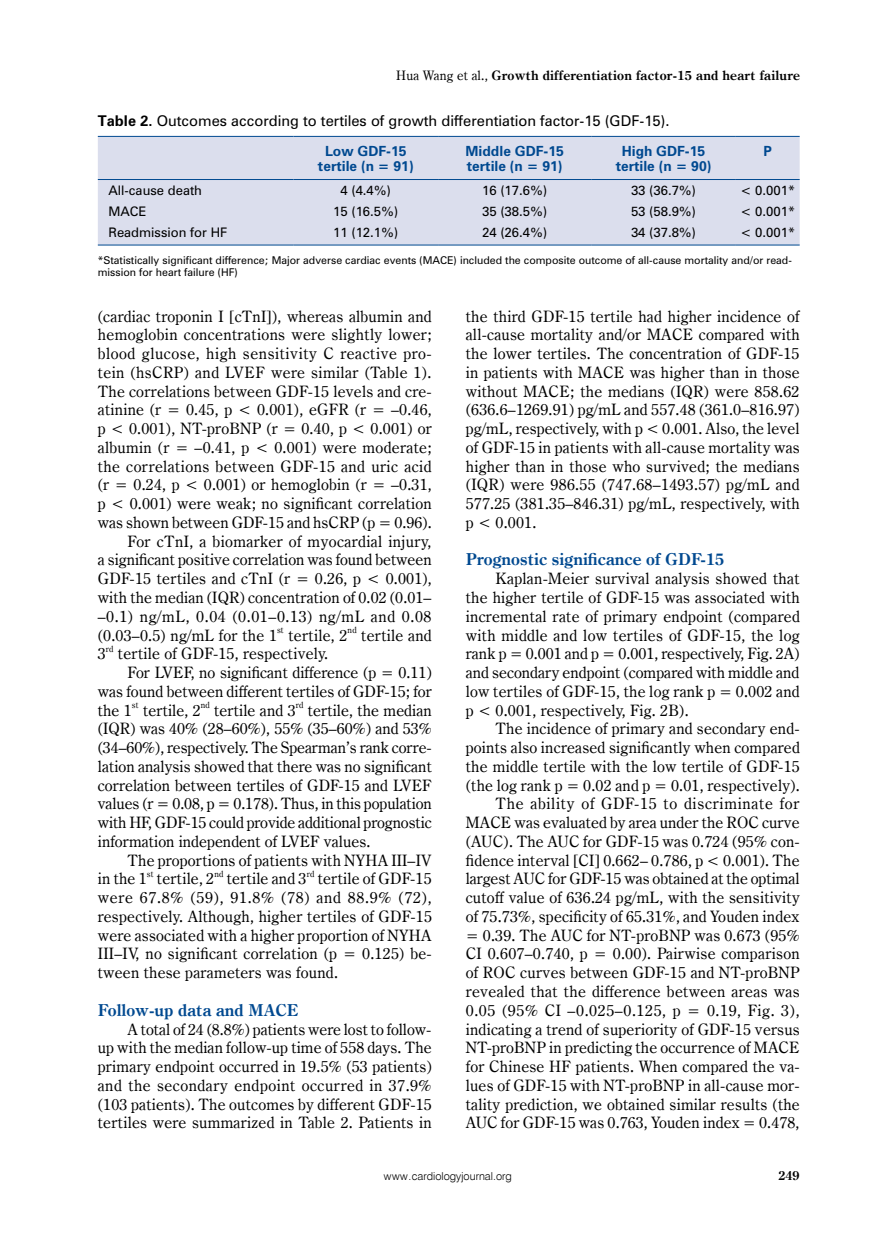
<style>
.page{position:relative;width:872px;height:1234px;background:#fff}
.page>*{position:absolute;margin:0;border:0;box-sizing:border-box;transform-origin:0 0}
._06_-_Śródtytuł_-_2{font:700 16.5px "Century Oldst EU";color:#004990}
._08_-_Tekst{font:15.75px/18.8px "Century Oldst EU";letter-spacing:.015em;color:#000;text-align:justify}
._12_-_Tabela_numer{font:13.5px "Zurich PL";color:#000}
.t1{font:700 13.05px "Century Oldst EU";letter-spacing:.015em;color:#000}
._13_-_Tabela_-_nagłó{font:700 12.75px/15px "Zurich PL";color:#004990;text-align:center}
.t2{font:700 12.75px "Century Oldst EU";color:#000}
._14_-_Tabela_-_tekst{font:12px "Zurich PL";color:#000}
.t3{font:10.95px "Swis 721 Lt EU";color:#000}
._14_-_Tabela_przypis{font:9.75px/11.9px "Zurich PL";color:#000}
._08_-_Tekst-2{font:8.7px "Century Oldst EU";letter-spacing:.005em;color:#000}
.s1{font-weight:400}
.s2{font-weight:700}
</style>
<div class="page">
<div style="left:98px;top:137px;width:701px;height:107px;background:#dbdeed"></div>
<hr style="left:98px;top:244px;width:195px;height:1px;background:#004990">
<hr style="left:293px;top:244px;width:145px;height:1px;background:#004990">
<hr style="left:438px;top:244px;width:153px;height:1px;background:#004990">
<hr style="left:591px;top:244px;width:145px;height:1px;background:#004990">
<hr style="left:736px;top:244px;width:63px;height:1px;background:#004990">
<hr style="left:98px;top:136px;width:195px;height:1px;background:#004990">
<hr style="left:293px;top:136px;width:145px;height:1px;background:#004990">
<hr style="left:438px;top:136px;width:153px;height:1px;background:#004990">
<hr style="left:591px;top:136px;width:145px;height:1px;background:#004990">
<hr style="left:736px;top:136px;width:63px;height:1px;background:#004990">
<hr style="left:98px;top:179px;width:195px;height:1px;background:#004990">
<hr style="left:293px;top:179px;width:145px;height:1px;background:#004990">
<hr style="left:438px;top:179px;width:153px;height:1px;background:#004990">
<hr style="left:591px;top:179px;width:145px;height:1px;background:#004990">
<hr style="left:736px;top:179px;width:63px;height:1px;background:#004990">
<p class="t1" style="left:396px;top:67px;width:405px"><span class="s1">Hua Wang et al.,</span> Growth differentiation factor-15 and heart failure</p>
<p class="_12_-_Tabela_numer" style="left:98px;top:111px;width:573px"><span class="s2">Table 2.</span> Outcomes according to tertiles of growth differentiation factor-15 (GDF-15).</p>
<p class="_13_-_Tabela_-_nagłó" style="left:318px;top:143px;width:97px">Low GDF-15 tertile (n = 91)</p>
<p class="_13_-_Tabela_-_nagłó" style="left:465px;top:143px;width:100px;text-align:left">Middle GDF-15 tertile (n = 91)</p>
<p class="_13_-_Tabela_-_nagłó" style="left:615px;top:143px;width:97px">High GDF-15 tertile (n = 90)</p>
<p class="_13_-_Tabela_-_nagłó" style="left:763px;top:143px;width:10px">P</p>
<p class="_14_-_Tabela_-_tekst" style="left:108px;top:182px;width:95px">All-cause death</p>
<p class="_14_-_Tabela_-_tekst" style="left:340px;top:182px;width:52px">4 (4.4%)</p>
<p class="_14_-_Tabela_-_tekst" style="left:482px;top:182px;width:67px">16 (17.6%)</p>
<p class="_14_-_Tabela_-_tekst" style="left:631px;top:182px;width:67px">33 (36.7%)</p>
<p class="_14_-_Tabela_-_tekst" style="left:740px;top:182px;width:56px">&lt; 0.001*</p>
<p class="_14_-_Tabela_-_tekst" style="left:108px;top:203px;width:40px">MACE</p>
<p class="_14_-_Tabela_-_tekst" style="left:333px;top:203px;width:67px">15 (16.5%)</p>
<p class="_14_-_Tabela_-_tekst" style="left:482px;top:203px;width:67px">35 (38.5%)</p>
<p class="_14_-_Tabela_-_tekst" style="left:631px;top:203px;width:67px">53 (58.9%)</p>
<p class="_14_-_Tabela_-_tekst" style="left:740px;top:203px;width:56px">&lt; 0.001*</p>
<p class="_14_-_Tabela_-_tekst" style="left:108px;top:224px;width:120px">Readmission for HF</p>
<p class="_14_-_Tabela_-_tekst" style="left:333px;top:224px;width:67px">11 (12.1%)</p>
<p class="_14_-_Tabela_-_tekst" style="left:482px;top:224px;width:67px">24 (26.4%)</p>
<p class="_14_-_Tabela_-_tekst" style="left:631px;top:224px;width:67px">34 (37.8%)</p>
<p class="_14_-_Tabela_-_tekst" style="left:740px;top:224px;width:56px">&lt; 0.001*</p>
<p class="_14_-_Tabela_przypis" style="left:98px;top:254px;width:695px">*Statistically significant difference; Major adverse cardiac events (MACE) included the composite outcome of all-cause mortality and/or read&shy;mission for heart failure (HF)</p>
<p class="_08_-_Tekst" style="left:98px;top:307px;width:335px">(cardiac troponin I [cTnI]), whereas albumin and hemoglobin concentrations were slightly lower; blood glucose, high sensitivity C reactive pro&shy;tein (hsCRP) and LVEF were similar (Table 1).<br>The correlations between GDF-15 levels and cre&shy;atinine (r = 0.45, p &lt; 0.001), eGFR (r = –0.46, p &lt; 0.001), NT-proBNP (r = 0.40, p &lt; 0.001) or albumin (r = –0.41, p &lt; 0.001) were moderate; the correlations between GDF-15 and uric acid (r = 0.24, p &lt; 0.001) or hemoglobin (r = –0.31, p &lt; 0.001) were weak; no significant correlation was shown between GDF-15 and hsCRP (p = 0.96).</p>
<p class="_08_-_Tekst" style="left:98px;top:532px;width:335px;text-indent:30px">For cTnI, a biomarker of myocardial injury, a significant positive correlation was found between GDF-15 tertiles and cTnI (r = 0.26, p &lt; 0.001), with the median (IQR) concentration of 0.02 (0.01– –0.1) ng/mL, 0.04 (0.01–0.13) ng/mL and 0.08 (0.03–0.5) ng/mL for the 1</p>
<p class="_08_-_Tekst-2" style="left:277px;top:625px;width:8px">st</p>
<p class="_08_-_Tekst" style="left:288px;top:625px;width:60px">tertile, 2</p>
<p class="_08_-_Tekst-2" style="left:348px;top:625px;width:11px">nd</p>
<p class="_08_-_Tekst" style="left:361px;top:625px;width:72px">tertile and</p>
<p class="_08_-_Tekst" style="left:98px;top:644px;width:9px">3</p>
<p class="_08_-_Tekst-2" style="left:106px;top:643px;width:9px">rd</p>
<p class="_08_-_Tekst" style="left:118px;top:644px;width:212px">tertile of GDF-15, respectively.</p>
<p class="_08_-_Tekst" style="left:98px;top:663px;width:335px;text-indent:30px">For LVEF, no significant difference (p = 0.11) was found between different tertiles of GDF-15; for the 1</p>
<p class="_08_-_Tekst-2" style="left:132px;top:700px;width:8px">st</p>
<p class="_08_-_Tekst" style="left:143px;top:700px;width:59px">tertile, 2</p>
<p class="_08_-_Tekst-2" style="left:201px;top:700px;width:10px">nd</p>
<p class="_08_-_Tekst" style="left:214px;top:700px;width:83px">tertile and 3</p>
<p class="_08_-_Tekst-2" style="left:296px;top:700px;width:9px">rd</p>
<p class="_08_-_Tekst" style="left:98px;top:700px;width:335px;text-indent:210px">tertile, the median (IQR) was 40% (28–60%), 55% (35–60%) and 53% (34–60%), respectively. The Spearman’s rank corre&shy;lation analysis showed that there was no significant correlation between tertiles of GDF-15 and LVEF values (r = 0.08, p = 0.178). Thus, in this population with HF, GDF-15 could provide additional prognostic information independent of LVEF values.</p>
<p class="_08_-_Tekst" style="left:98px;top:850px;width:335px;text-indent:30px">The proportions of patients with NYHA III–IV in the 1</p>
<p class="_08_-_Tekst-2" style="left:147px;top:868px;width:8px">st</p>
<p class="_08_-_Tekst" style="left:157px;top:869px;width:59px">tertile, 2</p>
<p class="_08_-_Tekst-2" style="left:214px;top:868px;width:11px">nd</p>
<p class="_08_-_Tekst" style="left:227px;top:869px;width:81px">tertile and 3</p>
<p class="_08_-_Tekst-2" style="left:307px;top:868px;width:9px">rd</p>
<p class="_08_-_Tekst" style="left:98px;top:869px;width:336px;text-indent:220px">tertile of GDF-15 were 67.8% (59), 91.8% (78) and 88.9% (72), respectively. Although, higher tertiles of GDF-15 were associated with a higher proportion of NYHA III–IV, no significant correlation (p = 0.125) be&shy;tween these parameters was found.</p>
<p class="_06_-_Śródtytuł_-_2" style="left:98px;top:999px;width:202px">Follow-up data and MACE</p>
<p class="_08_-_Tekst" style="left:98px;top:1019px;width:335px;text-indent:30px">A total of 24 (8.8%) patients were lost to follow&shy;up with the median follow-up time of 558 days. The primary endpoint occurred in 19.5% (53 patients) and the secondary endpoint occurred in 37.9% (103 patients). The outcomes by different GDF-15 tertiles were summarized in Table 2. Patients in</p>
<p class="_08_-_Tekst" style="left:466px;top:307px;width:335px">the third GDF-15 tertile had higher incidence of all-cause mortality and/or MACE compared with the lower tertiles. The concentration of GDF-15 in patients with MACE was higher than in those without MACE; the medians (IQR) were 858.62 (636.6–1269.91) pg/mL and 557.48 (361.0–816.97) pg/mL, respectively, with p &lt; 0.001. Also, the level of GDF-15 in patients with all-cause mortality was higher than in those who survived; the medians (IQR) were 986.55 (747.68–1493.57) pg/mL and 577.25 (381.35–846.31) pg/mL, respectively, with p &lt; 0.001.</p>
<p class="_06_-_Śródtytuł_-_2" style="left:466px;top:549px;width:260px">Prognostic significance of GDF-15</p>
<p class="_08_-_Tekst" style="left:466px;top:569px;width:335px;text-indent:30px">Kaplan-Meier survival analysis showed that the higher tertile of GDF-15 was associated with incremental rate of primary endpoint (compared with middle and low tertiles of GDF-15, the log rank p = 0.001 and p = 0.001, respectively, Fig. 2A) and secondary endpoint (compared with middle and low tertiles of GDF-15, the log rank p = 0.002 and p &lt; 0.001, respectively, Fig. 2B).</p>
<p class="_08_-_Tekst" style="left:466px;top:719px;width:335px;text-indent:30px">The incidence of primary and secondary end&shy;points also increased significantly when compared the middle tertile with the low tertile of GDF-15 (the log rank p = 0.02 and p = 0.01, respectively).</p>
<p class="_08_-_Tekst" style="left:466px;top:794px;width:335px;text-indent:30px">The ability of GDF-15 to discriminate for MACE was evaluated by area under the ROC curve (AUC). The AUC for GDF-15 was 0.724 (95% con&shy;fidence interval [CI] 0.662– 0.786, p &lt; 0.001). The largest AUC for GDF-15 was obtained at the optimal cutoff value of 636.24 pg/mL, with the sensitivity of 75.73%, specificity of 65.31%, and Youden index = 0.39. The AUC for NT-proBNP was 0.673 (95% CI 0.607–0.740, p = 0.00). Pairwise comparison of ROC curves between GDF-15 and NT-proBNP revealed that the difference between areas was 0.05 (95% CI –0.025–0.125, p = 0.19, Fig. 3), indicating a trend of superiority of GDF-15 versus NT-proBNP in predicting the occurrence of MACE for Chinese HF patients. When compared the va&shy;lues of GDF-15 with NT-proBNP in all-cause mor&shy;tality prediction, we obtained similar results (the AUC for GDF-15 was 0.763, Youden index = 0.478,</p>
<p class="t3" style="left:384px;top:1169px;width:129px">www.cardiologyjournal.org</p>
<p class="t2" style="left:778px;top:1167px;width:23px">249</p>
</div>
